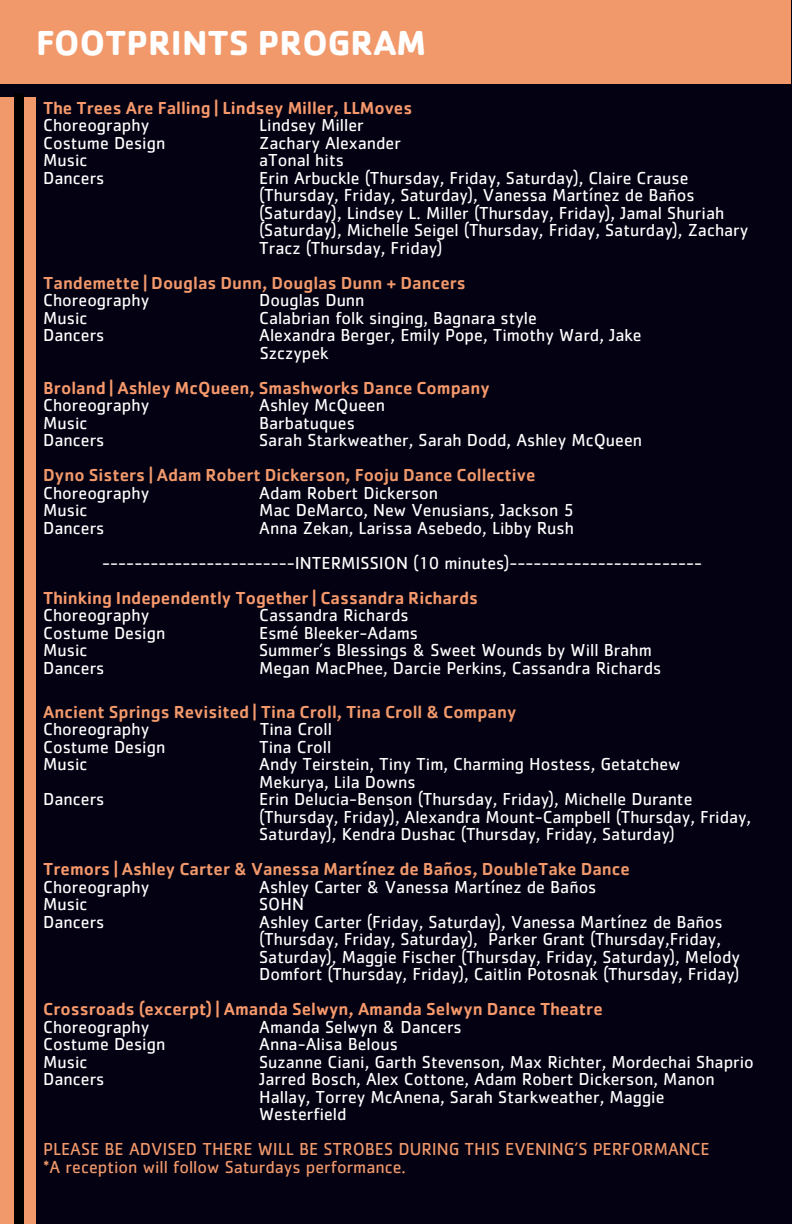
<style>
.page{position:relative;width:792px;height:1224px;background:#040112}
.page>*{position:absolute;margin:0;border:0;box-sizing:border-box;transform-origin:0 0}
.t1{font:700 36px "Cachet Std";color:#fff}
.t2{font:18px/17.6px "Cachet Std";color:#fff}
.t3{font:500 18px/17.6px "Cachet Std";color:#f1996b}
.t4{font:500 18px "Cachet Std";color:#f7996b}
.t5{font:18px/17.6px "Cachet Std";color:#f1996b}
.s1{color:#f7996b}
.s2{font-weight:400;color:#fff}
</style>
<div class="page">
<div style="left:0;top:0;width:792px;height:83px;background:#f1996b"></div>
<div style="left:0;top:97px;width:36px;height:1127px;background:#f1996b"></div>
<div style="left:15px;top:94px;width:9px;height:1130px;background:#000"></div>
<hr style="left:791px;top:0;width:1px;height:264px;background:#040112">
<h1 class="t1" style="left:36px;top:19px;width:392px">FOOTPRINTS PROGRAM</h1>
<p class="t4" style="left:43px;top:97px;width:371px">The Trees Are Falling | Lindsey Miller, LLMoves</p>
<p class="t2" style="left:43px;top:116px;width:107px">Choreography</p>
<p class="t2" style="left:259px;top:116px;width:106px">Lindsey Miller</p>
<p class="t2" style="left:43px;top:134px;width:124px">Costume Design</p>
<p class="t2" style="left:259px;top:134px;width:143px">Zachary Alexander</p>
<p class="t2" style="left:43px;top:151px;width:46px">Music</p>
<p class="t2" style="left:259px;top:151px;width:86px">aTonal hits</p>
<p class="t2" style="left:43px;top:169px;width:63px">Dancers</p>
<p class="t2" style="left:259px;top:169px;width:491px">Erin Arbuckle (Thursday, Friday, Saturday), Claire Crause (Thursday, Friday, Saturday), Vanessa Martínez de Baños (Saturday), Lindsey L. Miller (Thursday, Friday), Jamal Shuriah (Saturday), Michelle Seigel (Thursday, Friday, Saturday), Zachary Tracz (Thursday, Friday)</p>
<p class="t3" style="left:43px;top:273px;width:424px">Tandemette | Douglas Dunn, Douglas Dunn + Dancers</p>
<p class="t2" style="left:43px;top:291px;width:107px">Choreography</p>
<p class="t2" style="left:259px;top:291px;width:107px">Douglas Dunn</p>
<p class="t2" style="left:43px;top:309px;width:46px">Music</p>
<p class="t2" style="left:259px;top:309px;width:279px">Calabrian folk singing, Bagnara style</p>
<p class="t2" style="left:43px;top:326px;width:63px">Dancers</p>
<p class="t2" style="left:259px;top:326px;width:384px">Alexandra Berger, Emily Pope, Timothy Ward, Jake<br>Szczypek</p>
<p class="t4" style="left:43px;top:377px;width:448px">Broland | Ashley McQueen, Smashworks Dance Company</p>
<p class="t2" style="left:43px;top:396px;width:107px">Choreography</p>
<p class="t2" style="left:259px;top:396px;width:127px">Ashley McQueen</p>
<p class="t2" style="left:43px;top:414px;width:46px">Music</p>
<p class="t2" style="left:259px;top:414px;width:97px">Barbatuques</p>
<p class="t2" style="left:43px;top:431px;width:63px">Dancers</p>
<p class="t2" style="left:259px;top:431px;width:384px">Sarah Starkweather, Sarah Dodd, Ashley McQueen</p>
<p class="t3" style="left:43px;top:466px;width:494px">Dyno Sisters | Adam Robert Dickerson, Fooju Dance Collective</p>
<p class="t2" style="left:43px;top:484px;width:107px">Choreography</p>
<p class="t2" style="left:259px;top:484px;width:181px">Adam Robert Dickerson</p>
<p class="t2" style="left:43px;top:501px;width:46px">Music</p>
<p class="t2" style="left:259px;top:501px;width:316px">Mac DeMarco, New Venusians, Jackson 5</p>
<p class="t2" style="left:43px;top:519px;width:63px">Dancers</p>
<p class="t2" style="left:102px;top:510px;width:601px;line-height:35px;text-indent:157px">Anna Zekan, Larissa Asebedo, Libby Rush ------------------------INTERMISSION (10 minutes)------------------------</p>
<p class="t4" style="left:43px;top:587px;width:436px">Thinking Independently Together | Cassandra Richards</p>
<p class="t2" style="left:43px;top:606px;width:107px">Choreography</p>
<p class="t2" style="left:259px;top:606px;width:151px">Cassandra Richards</p>
<p class="t2" style="left:43px;top:624px;width:124px">Costume Design</p>
<p class="t2" style="left:259px;top:624px;width:160px">Esmé Bleeker-Adams</p>
<p class="t2" style="left:43px;top:641px;width:46px">Music</p>
<p class="t2" style="left:259px;top:641px;width:394px">Summer’s Blessings &amp; Sweet Wounds by Will Brahm</p>
<p class="t2" style="left:43px;top:659px;width:63px">Dancers</p>
<p class="t2" style="left:259px;top:659px;width:404px">Megan MacPhee, Darcie Perkins, Cassandra Richards</p>
<p class="t3" style="left:43px;top:702px;width:475px">Ancient Springs Revisited | Tina Croll, Tina Croll &amp; Company</p>
<p class="t2" style="left:43px;top:720px;width:107px">Choreography</p>
<p class="t2" style="left:260px;top:720px;width:74px">Tina Croll</p>
<p class="t2" style="left:43px;top:738px;width:124px">Costume Design</p>
<p class="t2" style="left:259px;top:738px;width:74px">Tina Croll</p>
<p class="t2" style="left:43px;top:755px;width:46px">Music</p>
<p class="t2" style="left:259px;top:755px;width:423px">Andy Teirstein, Tiny Tim, Charming Hostess, Getatchew<br>Mekurya, Lila Downs</p>
<p class="t2" style="left:43px;top:790px;width:63px">Dancers</p>
<p class="t2" style="left:259px;top:790px;width:493px">Erin Delucia-Benson (Thursday, Friday), Michelle Durante (Thursday, Friday), Alexandra Mount-Campbell (Thursday, Friday,<br>Saturday), Kendra Dushac (Thursday, Friday, Saturday)</p>
<p class="t3" style="left:43px;top:860px;width:588px"><span class="s1">Tremors |</span> Ashley Carter &amp; Vanessa Martínez de Baños, DoubleTake Dance<br><span class="s2">Choreography</span></p>
<p class="t2" style="left:259px;top:878px;width:339px">Ashley Carter &amp; Vanessa Martínez de Baños</p>
<p class="t2" style="left:43px;top:895px;width:46px">Music</p>
<p class="t2" style="left:259px;top:895px;width:46px">SOHN</p>
<p class="t2" style="left:43px;top:913px;width:63px">Dancers</p>
<p class="t2" style="left:259px;top:913px;width:482px">Ashley Carter (Friday, Saturday), Vanessa Martínez de Baños (Thursday, Friday, Saturday), Parker Grant (Thursday,Friday, Saturday), Maggie Fischer (Thursday, Friday, Saturday), Melody Domfort (Thursday, Friday), Caitlin Potosnak (Thursday, Friday)</p>
<p class="t4" style="left:43px;top:998px;width:561px">Crossroads (excerpt) | Amanda Selwyn, Amanda Selwyn Dance Theatre</p>
<p class="t2" style="left:43px;top:1018px;width:107px">Choreography</p>
<p class="t2" style="left:259px;top:1018px;width:204px">Amanda Selwyn &amp; Dancers</p>
<p class="t2" style="left:43px;top:1035px;width:124px">Costume Design</p>
<p class="t2" style="left:259px;top:1035px;width:140px">Anna-Alisa Belous</p>
<p class="t2" style="left:43px;top:1053px;width:46px">Music</p>
<p class="t2" style="left:259px;top:1053px;width:496px">Suzanne Ciani, Garth Stevenson, Max Richter, Mordechai Shaprio</p>
<p class="t2" style="left:43px;top:1070px;width:63px">Dancers</p>
<p class="t2" style="left:259px;top:1070px;width:457px">Jarred Bosch, Alex Cottone, Adam Robert Dickerson, Manon<br>Hallay, Torrey McAnena, Sarah Starkweather, Maggie<br>Westerfield</p>
<p class="t5" style="left:43px;top:1140px;width:668px">PLEASE BE ADVISED THERE WILL BE STROBES DURING THIS EVENING’S PERFORMANCE *A reception will follow Saturdays performance.</p>
</div>
